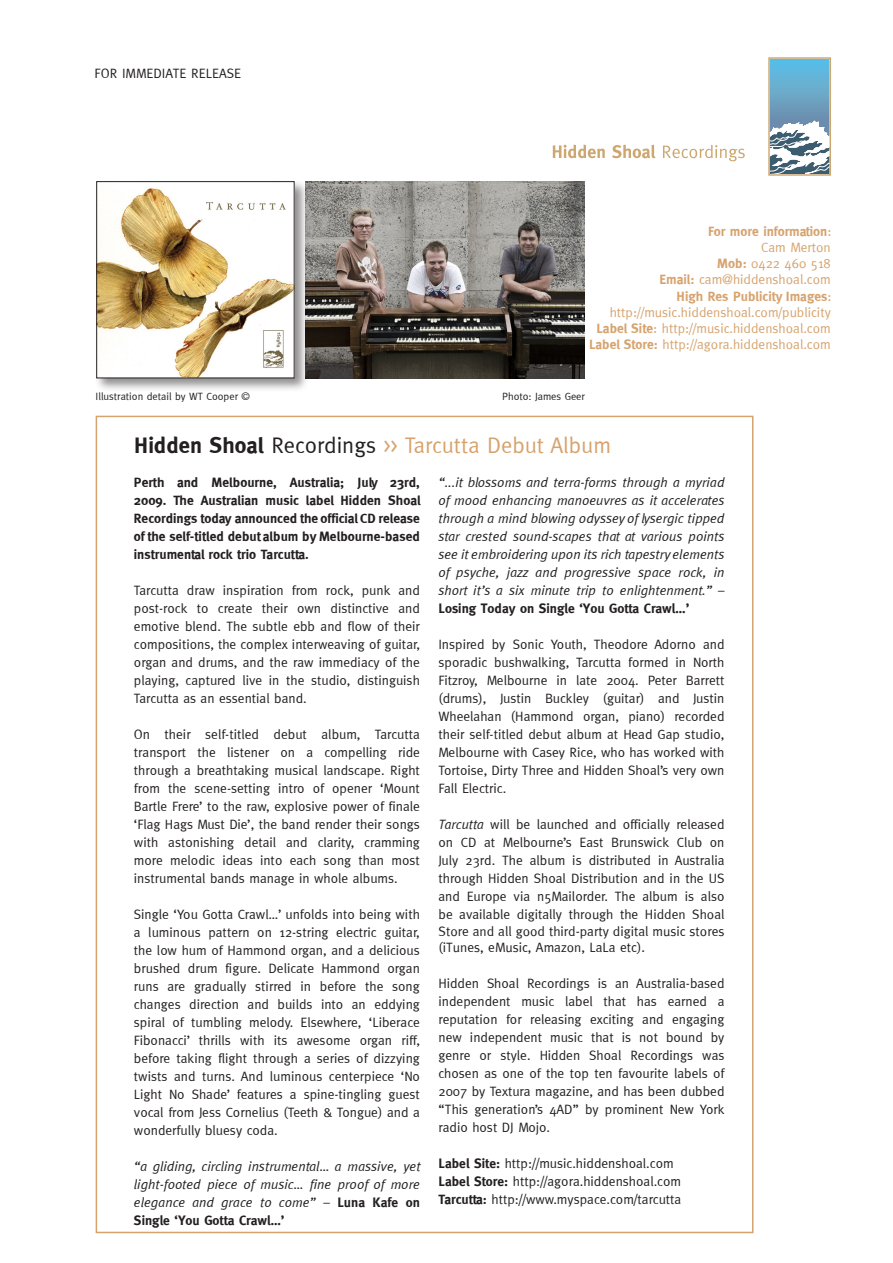
<style>
.page{position:relative;width:893px;height:1263px;background:#fff}
.page>*{position:absolute;margin:0;border:0;box-sizing:border-box;transform-origin:0 0}
.t1{font:22.5px "Meta";color:#d6a36e}
.body{font:13.5px/18px "Meta";color:#231f20;text-align:justify}
.body-2{font:italic 13.5px/18px "Meta";color:#231f20;text-align:justify}
.body-3{font:700 13.5px/18px "Meta";color:#231f20;text-align:justify}
.t2{font:13.5px/16.2px "Meta Normal";color:#d6a36e;text-align:right}
.body-4{font:13.5px/16.5px "Meta Normal";color:#231f20}
.t3{font:700 13.5px "Meta";color:#d6a36e}
.bold{font:13.5px "Meta";color:#231f20}
.t4{font:10.5px "Meta";color:#231f20}
.s1{font-family:"Meta Normal";font-weight:400}
.s2{font-family:"Meta";font-weight:700}
.s3{font-weight:700;color:#231f20}
.s4{color:#231f20}
.s5{font-style:normal}
.s6{font-weight:700;font-style:normal}
.s7{font-style:italic}
.s8{font-family:"Meta Normal"}
.s9{font-weight:700}
</style>
<div class="page">
<svg style="left:770px;top:59px;width:59px;height:115px"></svg>
<div style="left:768px;top:57px;width:63px;height:119px;border:1px solid #cda770"></div>
<svg style="left:553px;top:145px;width:52px;height:13px"></svg>
<svg style="left:612px;top:145px;width:43px;height:13px"></svg>
<svg style="left:663px;top:145px;width:82px;height:16px"></svg>
<img style="left:309px;top:181px;width:275px;height:197px">
<div style="left:94px;top:179px;width:215px;height:213px;background:#231f20;opacity:.5"></div>
<img style="left:98px;top:183px;width:195px;height:193px">
<div style="left:96px;top:181px;width:199px;height:197px;border:1px solid #231f20"></div>
<p class="bold" style="left:95px;top:66px;width:148px">FOR IMMEDIATE RELEASE</p>
<p class="t3" style="left:708px;top:223px;width:125px">For more information<span class="s1">:</span></p>
<p class="t2" style="left:761px;top:239px;width:71px">Cam Merton</p>
<p class="t2" style="left:717px;top:255px;width:115px"><span class="s2">Mob:</span> 0422 460 518</p>
<p class="t2" style="left:659px;top:271px;width:173px"><span class="s2">Email:</span> cam@hiddenshoal.com</p>
<p class="t2" style="left:610px;top:288px;width:223px"><span class="s2">High Res Publicity Images</span>: http://music.hiddenshoal.com/publicity</p>
<p class="t2" style="left:596px;top:320px;width:236px"><span class="s2">Label Site</span>: http://music.hiddenshoal.com</p>
<p class="t2" style="left:589px;top:336px;width:243px"><span class="s2">Label Store:</span> http://agora.hiddenshoal.com</p>
<p class="t4" style="left:96px;top:390px;width:156px">Illustration detail by WT Cooper ©</p>
<p class="t4" style="left:502px;top:390px;width:84px">Photo: James Geer</p>
<p class="t1" style="left:134px;top:432px;width:478px"><span class="s3">Hidden Shoal</span> <span class="s4">Recordings</span> &gt;&gt; Tarcutta Debut Album</p>
<p class="body-3" style="left:134px;top:474px;width:288px">Perth and Melbourne, Australia; July 23rd, 2009. The Australian music label Hidden Shoal Recordings today announced the official CD release of the self-titled debut album by Melbourne-based instrumental rock trio Tarcutta.</p>
<p class="body" style="left:134px;top:581px;width:287px">Tarcutta draw inspiration from rock, punk and post-rock to create their own distinctive and emotive blend. The subtle ebb and flow of their compositions, the complex interweaving of guitar, organ and drums, and the raw immediacy of the playing, captured live in the studio, distinguish Tarcutta as an essential band.</p>
<p class="body" style="left:134px;top:725px;width:287px">On their self-titled debut album, Tarcutta transport the listener on a compelling ride through a breathtaking musical landscape. Right from the scene-setting intro of opener ‘Mount Bartle Frere’ to the raw, explosive power of finale ‘Flag Hags Must Die’, the band render their songs with astonishing detail and clarity, cramming more melodic ideas into each song than most instrumental bands manage in whole albums.</p>
<p class="body" style="left:134px;top:905px;width:287px">Single ‘You Gotta Crawl…’ unfolds into being with a luminous pattern on 12-string electric guitar, the low hum of Hammond organ, and a delicious brushed drum figure. Delicate Hammond organ runs are gradually stirred in before the song changes direction and builds into an eddying spiral of tumbling melody. Elsewhere, ‘Liberace Fibonacci’ thrills with its awesome organ riff, before taking flight through a series of dizzying twists and turns. And luminous centerpiece ‘No Light No Shade’ features a spine-tingling guest vocal from Jess Cornelius (Teeth &amp; Tongue) and a wonderfully bluesy coda.</p>
<p class="body-2" style="left:134px;top:1157px;width:288px">“a gliding, circling instrumental… a massive, yet light-footed piece of music… fine proof of more elegance and grace to come” <span class="s5">–</span> <span class="s6">Luna Kafe on Single ‘You Gotta Crawl…’</span></p>
<p class="body-2" style="left:438px;top:473px;width:287px">“...it blossoms and terra-forms through a myriad of mood enhancing manoeuvres as it accelerates through a mind blowing odyssey of lysergic tipped star crested sound-scapes that at various points see it embroidering upon its rich tapestry elements of psyche, jazz and progressive space rock, in short it’s a six minute trip to enlightenment.” <span class="s5">– </span><span class="s6">Losing Today on Single ‘You Gotta Crawl…’</span></p>
<p class="body" style="left:438px;top:635px;width:287px">Inspired by Sonic Youth, Theodore Adorno and sporadic bushwalking, Tarcutta formed in North Fitzroy, Melbourne in late 2004. Peter Barrett (drums), Justin Buckley (guitar) and Justin Wheelahan (Hammond organ, piano) recorded their self-titled debut album at Head Gap studio, Melbourne with Casey Rice, who has worked with Tortoise, Dirty Three and Hidden Shoal’s very own Fall Electric.</p>
<p class="body" style="left:438px;top:815px;width:287px"><span class="s7">Tarcutta</span> will be launched and officially released on CD at Melbourne’s East Brunswick Club on July 23rd. The album is distributed in Australia through Hidden Shoal Distribution and in the US and Europe via n5Mailorder. The album is also be available <span class="s8">digitally through the Hidden Shoal</span></p>
<p class="body-4" style="left:438px;top:923px;width:287px">Store and all good third-party digital music stores (iTunes, eMusic, Amazon, LaLa etc).</p>
<p class="body" style="left:438px;top:974px;width:287px">Hidden Shoal Recordings is an Australia-based independent music label that has earned a reputation for releasing exciting and engaging new independent music that is not bound by genre or style. Hidden Shoal Recordings was chosen as one of the top ten favourite labels of 2007 by Textura magazine, and has been dubbed “This generation’s 4AD” by prominent New York radio host DJ Mojo.</p>
<p class="body" style="left:438px;top:1154px;width:237px"><span class="s9">Label Site:</span> http://music.hiddenshoal.com</p>
<p class="body" style="left:438px;top:1172px;width:244px"><span class="s9">Label Store:</span> http://agora.hiddenshoal.com</p>
<p class="body" style="left:438px;top:1190px;width:244px"><span class="s9">Tarcutta:</span> http://www.myspace.com/tarcutta</p>
</div>
